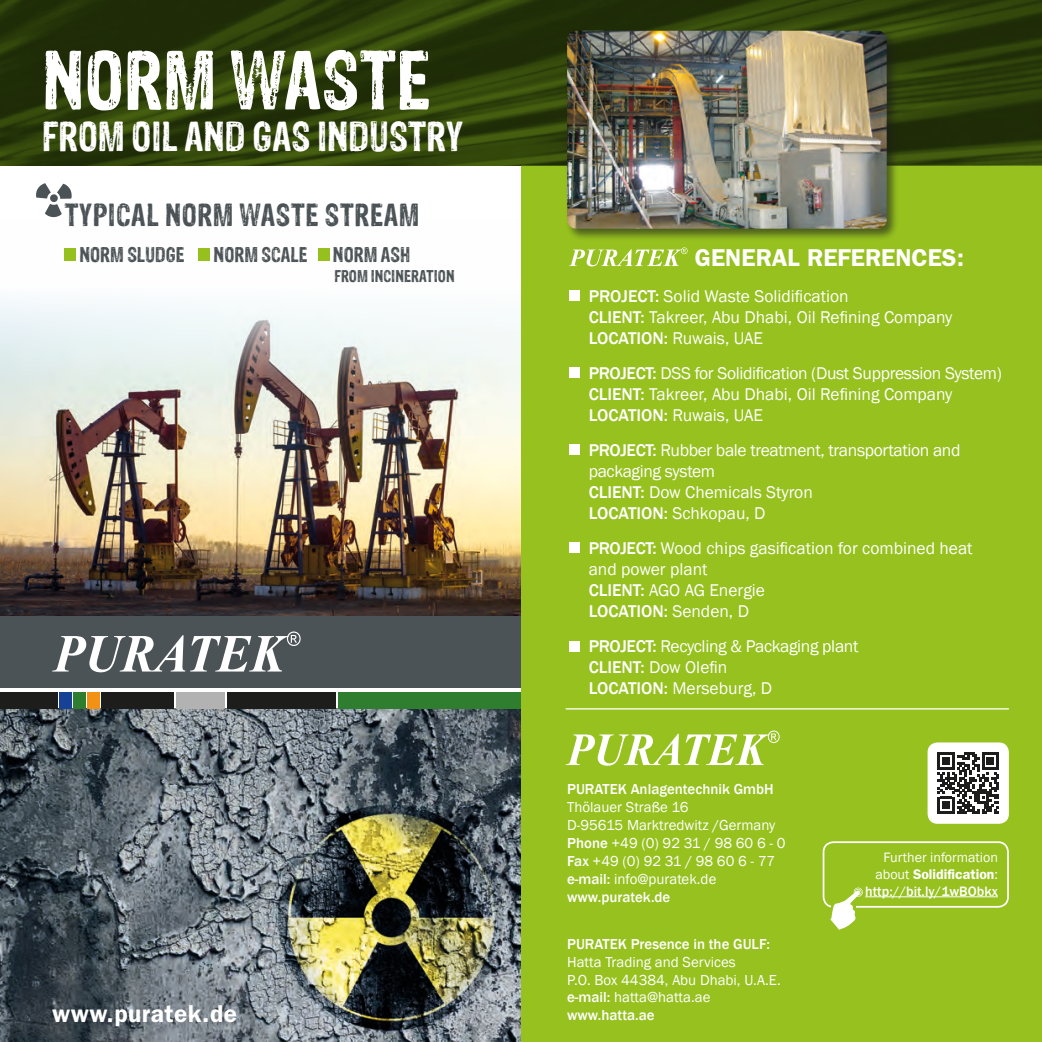
<style>
.page{position:relative;width:1042px;height:1042px;background:#fff}
.page>*{position:absolute;margin:0;border:0;box-sizing:border-box;transform-origin:0 0}
.t1{font:68.42px "Sans Culottes";color:#fff}
.t2{font:34.48px "Sans Culottes";color:#fff}
.t3{font:26.25px "Sans Culottes";letter-spacing:.02em;color:#4c5356}
.t4{font:600 24.5px "Franklin Gothic";color:#fff}
.t5{font:600 24.5px "Franklin Gothic";letter-spacing:.02em;color:#fff}
.t6{font:17.5px/21px "Franklin Gothic";letter-spacing:-.02em;color:#fff}
.t7{font:17.5px/21px "Franklin Gothic";color:#fff}
.t8{font:17.5px "Sans Culottes";color:#4c5356}
.t9{font:14.88px/17.8px "Franklin Gothic";color:#fff}
.t10{font:500 14.88px "Franklin Gothic";color:#fff}
.t11{font:14px/16.8px "Franklin Gothic";color:#fff;text-align:right}
.t12{font:14px "Sans Culottes";color:#4c5356}
.s1{font-weight:500}
.s2{font-weight:600}
</style>
<div class="page">
<div style="left:521px;top:166px;width:521px;height:876px;background:#96c11f"></div>
<img style="left:0;top:248px;width:521px;height:368px">
<img style="left:0;top:708px;width:521px;height:334px">
<svg style="left:569px;top:247px;width:118px;height:19px"></svg>
<div style="left:569px;top:290px;width:10px;height:11px;background:#fff"></div>
<div style="left:569px;top:367px;width:10px;height:11px;background:#fff"></div>
<div style="left:569px;top:444px;width:10px;height:11px;background:#fff"></div>
<div style="left:569px;top:542px;width:10px;height:11px;background:#fff"></div>
<div style="left:569px;top:641px;width:10px;height:10px;background:#fff"></div>
<div style="left:59px;top:692px;width:12px;height:16px;background:#164194"></div>
<div style="left:0;top:692px;width:57px;height:16px;background:#1d1d1b"></div>
<div style="left:102px;top:692px;width:72px;height:16px;background:#1d1d1b"></div>
<div style="left:176px;top:692px;width:49px;height:16px;background:#b2b2b2"></div>
<div style="left:227px;top:692px;width:108px;height:16px;background:#1d1d1b"></div>
<div style="left:339px;top:692px;width:182px;height:16px;background:#2f7e30"></div>
<div style="left:73px;top:692px;width:12px;height:16px;background:#2f7e30"></div>
<div style="left:87px;top:692px;width:12px;height:16px;background:#f39114"></div>
<div style="left:0;top:616px;width:521px;height:72px;background:#4c5356"></div>
<svg style="left:52px;top:631px;width:249px;height:41px"></svg>
<svg style="left:566px;top:730px;width:213px;height:36px"></svg>
<svg style="left:0;top:0;width:1042px;height:166px;background:#2b3c09"></svg>
<div style="left:64px;top:248px;width:12px;height:13px;background:#96c11f"></div>
<div style="left:199px;top:248px;width:11px;height:13px;background:#96c11f"></div>
<div style="left:318px;top:248px;width:11px;height:13px;background:#96c11f"></div>
<div style="left:927px;top:742px;width:82px;height:82px;background:#fff;border-radius:10px"></div>
<svg style="left:937px;top:752px;width:62px;height:62px"></svg>
<div style="left:565px;top:29px;width:334px;height:212px;background:#1d1d1b;opacity:.6"></div>
<img style="left:567px;top:31px;width:319px;height:198px">
<svg style="left:36px;top:183px;width:36px;height:34px"></svg>
<hr style="left:566px;top:708px;width:443px;height:1px;background:#fff">
<div style="left:822px;top:841px;width:187px;height:66px;border:2px solid #fff;border-radius:10px"></div>
<hr style="left:865px;top:896px;width:133px;height:1px;background:#fff">
<svg style="left:830px;top:887px;width:33px;height:43px"></svg>
<p class="t1" style="left:42px;top:30px;width:390px">NORM WASTE</p>
<p class="t2" style="left:42px;top:111px;width:422px">FROM OIL AND GAS INDUSTRY</p>
<p class="t3" style="left:64px;top:195px;width:356px">TYPICAL NORM WASTE STREAM</p>
<p class="t8" style="left:79px;top:241px;width:107px">NORM SLUDGE</p>
<p class="t8" style="left:213px;top:241px;width:95px">NORM SCALE</p>
<p class="t8" style="left:333px;top:241px;width:79px">NORM ASH</p>
<p class="t12" style="left:334px;top:266px;width:122px">FROM INCINERATION</p>
<p class="t5" style="left:52px;top:998px;width:186px">www.puratek.de</p>
<p class="t4" style="left:695px;top:243px;width:271px">GENERAL REFERENCES:</p>
<p class="t7" style="left:589px;top:286px;width:365px"><span class="s1">PROJECT:</span> Solid Waste Solidification<br><span class="s1">CLIENT:</span> Takreer, Abu Dhabi, Oil Refining Company<br><span class="s1">LOCATION:</span> Ruwais, UAE</p>
<p class="t6" style="left:589px;top:363px;width:415px"><span class="s1">PROJECT:</span> DSS for Solidification (Dust Suppression System)<br><span class="s1">CLIENT:</span> Takreer, Abu Dhabi, Oil Refining Company<br><span class="s1">LOCATION:</span> Ruwais, UAE</p>
<p class="t6" style="left:589px;top:440px;width:373px"><span class="s1">PROJECT:</span> Rubber bale treatment, transportation and packaging system<br><span class="s1">CLIENT:</span> Dow Chemicals Styron<br><span class="s1">LOCATION:</span> Schkopau, D</p>
<p class="t7" style="left:589px;top:538px;width:385px"><span class="s1">PROJECT:</span> Wood chips gasification for combined heat and power plant<br><span class="s1">CLIENT:</span> AGO AG Energie<br><span class="s1">LOCATION:</span> Senden, D</p>
<p class="t6" style="left:589px;top:636px;width:271px"><span class="s1">PROJECT:</span> Recycling &amp; Packaging plant<br><span class="s1">CLIENT:</span> Dow Olefin<br><span class="s1">LOCATION:</span> Merseburg, D</p>
<p class="t10" style="left:567px;top:780px;width:208px">PURATEK Anlagentechnik GmbH</p>
<p class="t9" style="left:567px;top:798px;width:123px">Thölauer Straße 16</p>
<p class="t9" style="left:567px;top:816px;width:210px">D-95615 Marktredwitz /Germany</p>
<p class="t9" style="left:567px;top:834px;width:220px"><span class="s1">Phone</span> +49 (0) 92 31 / 98 60 6 - 0</p>
<p class="t9" style="left:567px;top:852px;width:209px"><span class="s1">Fax</span> +49 (0) 92 31 / 98 60 6 - 77</p>
<p class="t9" style="left:567px;top:871px;width:151px"><span class="s1">e-mail:</span> info@puratek.de</p>
<p class="t10" style="left:567px;top:888px;width:105px">www.puratek.de</p>
<p class="t10" style="left:567px;top:934px;width:204px">PURATEK Presence in the GULF:</p>
<p class="t9" style="left:567px;top:953px;width:170px">Hatta Trading and Services</p>
<p class="t9" style="left:567px;top:971px;width:215px">P.O. Box 44384, Abu Dhabi, U.A.E. <span class="s1">e-mail:</span> hatta@hatta.ae <span class="s1">www.hatta.ae</span></p>
<p class="t11" style="left:865px;top:849px;width:134px">Further information about <span class="s2">Solidification</span>: <span class="s1">http://bit.ly/1wBObkx</span></p>
</div>
